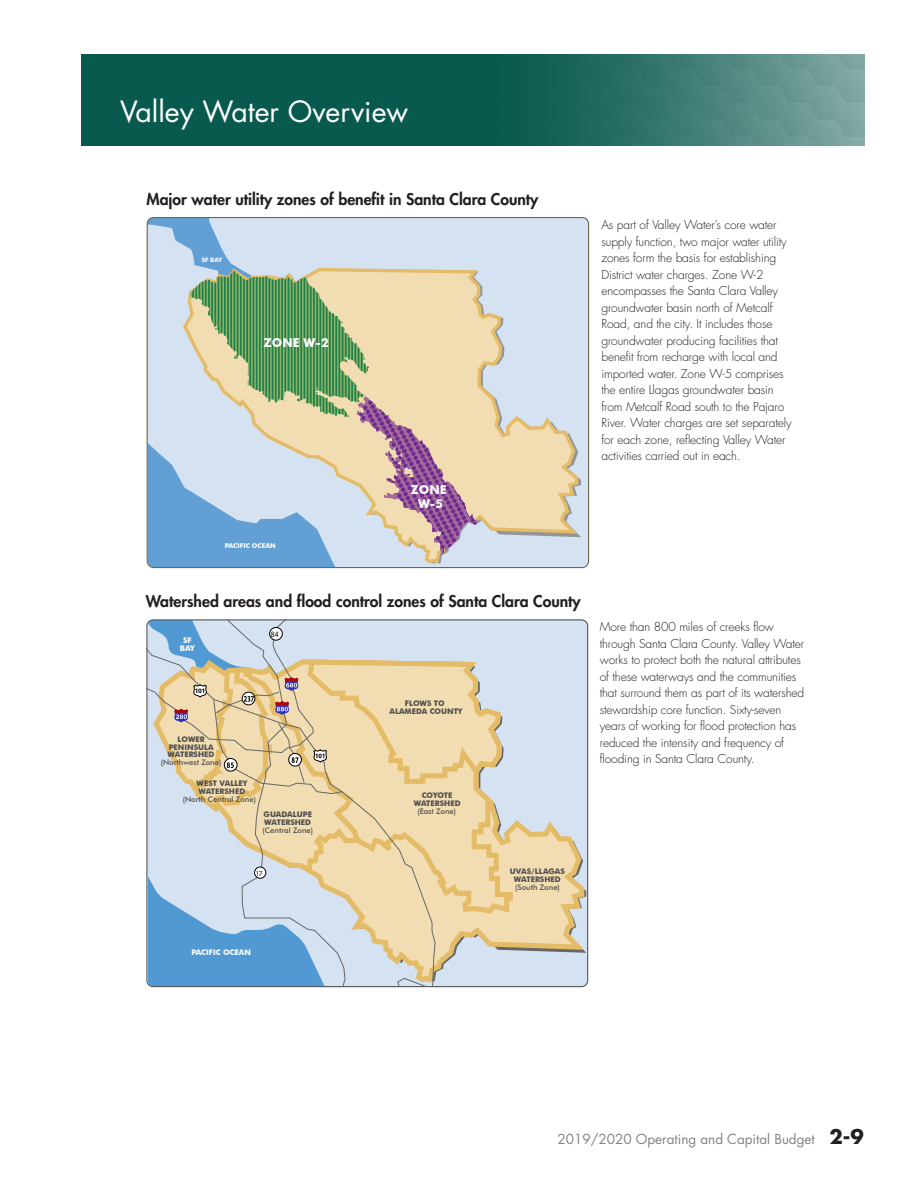
<style>
.page{position:relative;width:918px;height:1188px;background:#fff}
.page>*{position:absolute;margin:0;border:0;box-sizing:border-box;transform-origin:0 0}
.t1{font:28.5px "Futura Std";color:#fff}
.t2{font:800 15.75px "Futura Std";color:#231f20}
.t3{font:13.5px "Futura Std";color:#808285}
.t4{font:700 12.3px/14.7px "Futura BT";color:#fff;text-align:center}
.t5{font:300 12px/16.5px "Futura Std";letter-spacing:-.01em;color:#231f20}
.t6{font:900 8.25px "Frutiger";color:#000;scale:.9 1}
.t7{font:700 7.65px/7.6px "Futura BT";color:#4d4d4d;text-align:center}
.t8{font:500 7.65px "Futura BT";color:#4d4d4d}
.t9{font:700 7.65px/7.6px "Futura BT";color:#fff;text-align:center}
.t10{font:900 7.35px "Frutiger";color:#000}
.t11{font:700 6.6px "Futura BT";color:#fff}
.t12{font:700 6px "Futura BT";color:#fff}
.s1{font-weight:500}
.s2{font-weight:700;font-size:19.5px;color:#231f20}
</style>
<div class="page">
<img style="left:82px;top:55px;width:783px;height:91px">
<svg style="left:149px;top:217px;width:440px;height:349px;background:#bfd5ea"></svg>
<svg style="left:181px;top:266px;width:400px;height:300px;background:#d6dad5"></svg>
<svg style="left:190px;top:270px;width:288px;height:299px;background:#bcc2b1"></svg>
<svg style="left:436px;top:656px;width:152px;height:330px;background:#d9dad3"></svg>
<svg style="left:436px;top:657px;width:79px;height:259px;background:#e4d8ba"></svg>
<svg style="left:346px;top:878px;width:90px;height:109px;background:#e4d9bc"></svg>
<svg style="left:385px;top:977px;width:47px;height:10px"></svg>
<svg style="left:147px;top:878px;width:199px;height:109px;background:#92bbdd"></svg>
<div style="left:254px;top:867px;width:12px;height:12px;border:1px solid #000;border-radius:50%"></div>
<svg style="left:147px;top:620px;width:357px;height:258px;background:#e0d5ba"></svg>
<h1 class="t1" style="left:120px;top:93px;width:290px">Valley Water Overview</h1>
<p class="t2" style="left:147px;top:189px;width:393px">Major water utility zones of benefit in Santa Clara County</p>
<p class="t12" style="left:202px;top:257px;width:22px">SF BAY</p>
<p class="t4" style="left:264px;top:335px;width:67px">ZONE W-2</p>
<p class="t11" style="left:225px;top:541px;width:53px">PACIFIC OCEAN</p>
<p class="t4" style="left:411px;top:482px;width:38px">ZONE<br>W-5</p>
<p class="t2" style="left:146px;top:591px;width:436px">Watershed areas and flood control zones of Santa Clara County</p>
<p class="t9" style="left:180px;top:636px;width:17px">SF<br>BAY</p>
<p class="t6" style="left:271px;top:630px;width:10px">84</p>
<p class="t7" style="left:168px;top:735px;width:48px">LOWER<br>PENINSULA<br>WATERSHED</p>
<p class="t8" style="left:161px;top:757px;width:62px">(Northwest Zone)</p>
<p class="t7" style="left:197px;top:780px;width:52px;text-align:left">WEST VALLEY<br>WATERSHED</p>
<p class="t8" style="left:183px;top:795px;width:75px">(North Central Zone)</p>
<p class="t7" style="left:264px;top:811px;width:50px;text-align:left">GUADALUPE<br>WATERSHED</p>
<p class="t8" style="left:262px;top:826px;width:52px">(Central Zone)</p>
<p class="t10" style="left:256px;top:869px;width:8px">17</p>
<p class="t7" style="left:389px;top:700px;width:75px">FLOWS TO<br>ALAMEDA COUNTY</p>
<p class="t7" style="left:414px;top:792px;width:48px">COYOTE<br>WATERSHED</p>
<p class="t8" style="left:417px;top:807px;width:40px">(East Zone)</p>
<p class="t7" style="left:510px;top:867px;width:56px;line-height:8.1px">UVAS/LLAGAS<br>WATERSHED <span class="s1">(South Zone)</span></p>
<p class="t5" style="left:601px;top:217px;width:192px">As part of Valley Water’s core water supply function, two major water utility zones form the basis for establishing District water charges. Zone W-2 encompasses the Santa Clara Valley groundwater basin north of Metcalf Road, and the city. It includes those groundwater producing facilities that benefit from recharge with local and imported water. Zone W-5 comprises the entire Llagas groundwater basin from Metcalf Road south to the Pajaro River. Water charges are set separately for each zone, reflecting Valley Water activities carried out in each.</p>
<p class="t5" style="left:600px;top:619px;width:206px">More than 800 miles of creeks flow through Santa Clara County. Valley Water works to protect both the natural attributes of these waterways and the communities that surround them as part of its watershed stewardship core function. Sixty-seven years of working for flood protection has reduced the intensity and frequency of flooding in Santa Clara County.</p>
<p class="t9" style="left:191px;top:948px;width:61px">PACIFIC OCEAN</p>
<p class="t3" style="left:557px;top:1130px;width:308px">2019/2020 Operating and Capital Budget <span class="s2">2-9</span></p>
</div>
